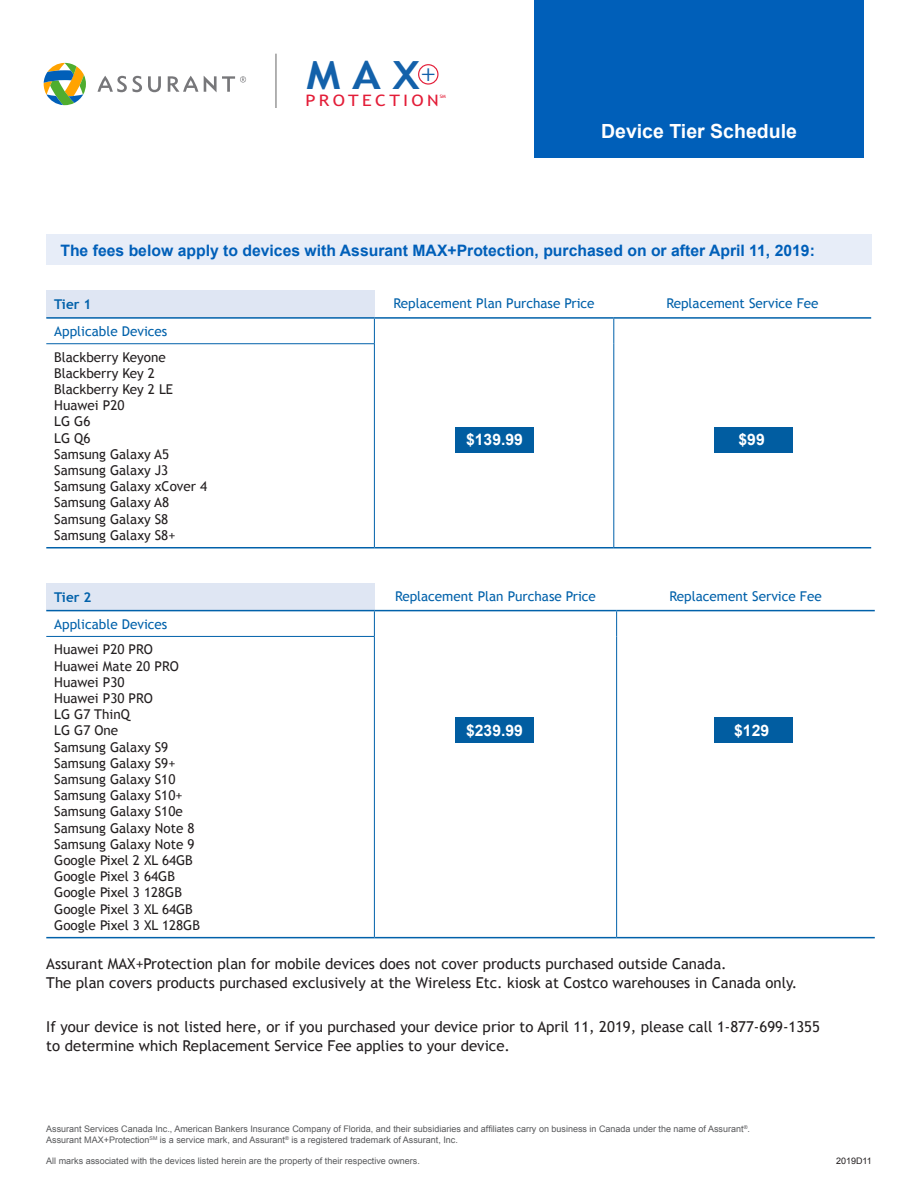
<style>
.page{position:relative;width:918px;height:1188px;background:#fff}
.page>*{position:absolute;margin:0;border:0;box-sizing:border-box;transform-origin:0 0}
.t1{font:700 39px "Trebuchet MS";color:#1361aa;scale:1.16 1}
.t2{font:25.95px "Minion Pro";color:#1361aa}
.t3{font:700 19.5px "Arial";color:#fff}
.t4{font:15.9px "Trebuchet MS";letter-spacing:.18em;color:#e31d38;scale:1.15 1}
.t5{font:700 15.75px "Arial";color:#005fb9}
.t6{font:700 15.75px "Arial";color:#fff}
.copy_block_2{font:15px/19.5px "Trebuchet MS";color:#231f20}
.t7{font:13.5px "Trebuchet MS";color:#231f20}
.t8{font:13.5px "Trebuchet MS";color:#0161aa}
.t9{font:700 13.5px "Trebuchet MS";color:#0161aa}
.t10{font:9px "Arial";color:#57585a}
.t11{font:9px "Arial";color:#231f20}
.t12{font:4.65px "Trebuchet MS";color:#e31d36;scale:1.15 1}
</style>
<div class="page">
<div style="left:418px;top:64px;width:21px;height:21px;border:1px solid #e31d38;border-radius:50%"></div>
<hr style="left:276px;top:54px;width:1px;height:54px;background:#666">
<svg style="left:148px;top:76px;width:13px;height:16px"></svg>
<svg style="left:98px;top:76px;width:44px;height:16px"></svg>
<svg style="left:168px;top:76px;width:30px;height:16px"></svg>
<svg style="left:44px;top:63px;width:42px;height:42px"></svg>
<svg style="left:204px;top:76px;width:42px;height:16px"></svg>
<div style="left:534px;top:0;width:330px;height:158px;background:#005fb9"></div>
<div style="left:46px;top:235px;width:826px;height:30px;background:#e7edf8"></div>
<div style="left:46px;top:290px;width:328px;height:28px;background:#dfe6f3"></div>
<hr style="left:46px;top:317px;width:328px;height:2px;background:#0161aa">
<hr style="left:374px;top:317px;width:240px;height:2px;background:#0161aa">
<hr style="left:614px;top:317px;width:257px;height:2px;background:#0161aa">
<svg style="left:374px;top:319px;width:1px;height:25px"></svg>
<svg style="left:614px;top:319px;width:1px;height:25px"></svg>
<hr style="left:374px;top:344px;width:1px;height:203px;background:#0161aa">
<hr style="left:614px;top:344px;width:1px;height:203px;background:#0161aa">
<hr style="left:46px;top:343px;width:328px;height:1px;background:#0161aa">
<hr style="left:46px;top:547px;width:328px;height:1px;background:#0161aa">
<hr style="left:374px;top:547px;width:240px;height:1px;background:#0161aa">
<hr style="left:614px;top:547px;width:257px;height:1px;background:#0161aa">
<div style="left:46px;top:583px;width:328px;height:28px;background:#dfe6f3"></div>
<hr style="left:46px;top:610px;width:328px;height:1px;background:#0161aa">
<hr style="left:374px;top:610px;width:243px;height:1px;background:#0161aa">
<hr style="left:617px;top:610px;width:258px;height:1px;background:#0161aa">
<svg style="left:374px;top:611px;width:1px;height:25px"></svg>
<svg style="left:616px;top:611px;width:1px;height:25px"></svg>
<hr style="left:374px;top:636px;width:1px;height:301px;background:#0161aa">
<hr style="left:616px;top:636px;width:1px;height:301px;background:#0161aa">
<hr style="left:46px;top:636px;width:328px;height:1px;background:#0161aa">
<hr style="left:46px;top:937px;width:328px;height:1px;background:#0161aa">
<hr style="left:374px;top:937px;width:243px;height:1px;background:#0161aa">
<hr style="left:617px;top:937px;width:258px;height:1px;background:#0161aa">
<div style="left:715px;top:427px;width:78px;height:25px;background:#015da1"></div>
<div style="left:715px;top:717px;width:78px;height:26px;background:#015da1"></div>
<div style="left:456px;top:427px;width:78px;height:25px;background:#015da1"></div>
<div style="left:456px;top:717px;width:78px;height:26px;background:#015da1"></div>
<h1 class="t1" style="left:307px;top:50px;width:99px">MAX</h1>
<p class="t4" style="left:305px;top:91px;width:117px">PROTECTION</p>
<h2 class="t2" style="left:421px;top:55px;width:17px">+</h2>
<p class="t12" style="left:440px;top:94px;width:7px">SM</p>
<p class="t3" style="left:601px;top:119px;width:197px">Device Tier Schedule</p>
<p class="t5" style="left:60px;top:240px;width:756px">The fees below apply to devices with Assurant MAX+Protection, purchased on or after April 11, 2019:</p>
<p class="t9" style="left:54px;top:296px;width:39px">Tier 1</p>
<p class="t8" style="left:394px;top:296px;width:202px">Replacement Plan Purchase Price</p>
<p class="t8" style="left:666px;top:296px;width:154px">Replacement Service Fee</p>
<p class="t8" style="left:54px;top:323px;width:115px">Applicable Devices</p>
<p class="t7" style="left:54px;top:349px;width:113px">Blackberry Keyone</p>
<p class="t7" style="left:54px;top:365px;width:102px">Blackberry Key 2</p>
<p class="t7" style="left:54px;top:381px;width:120px">Blackberry Key 2 LE</p>
<p class="t7" style="left:54px;top:397px;width:72px">Huawei P20</p>
<p class="t7" style="left:54px;top:414px;width:38px">LG G6</p>
<p class="t7" style="left:54px;top:430px;width:38px">LG Q6</p>
<p class="t7" style="left:54px;top:446px;width:116px">Samsung Galaxy A5</p>
<p class="t7" style="left:54px;top:462px;width:116px">Samsung Galaxy J3</p>
<p class="t7" style="left:54px;top:478px;width:155px">Samsung Galaxy xCover 4</p>
<p class="t7" style="left:54px;top:495px;width:116px">Samsung Galaxy A8</p>
<p class="t7" style="left:54px;top:511px;width:116px">Samsung Galaxy S8</p>
<p class="t7" style="left:54px;top:527px;width:123px">Samsung Galaxy S8+</p>
<p class="t6" style="left:466px;top:429px;width:58px">$139.99</p>
<p class="t6" style="left:739px;top:429px;width:28px">$99</p>
<p class="t9" style="left:54px;top:589px;width:39px">Tier 2</p>
<p class="t8" style="left:395px;top:588px;width:202px">Replacement Plan Purchase Price</p>
<p class="t8" style="left:670px;top:588px;width:154px">Replacement Service Fee</p>
<p class="t8" style="left:54px;top:616px;width:115px">Applicable Devices</p>
<p class="t7" style="left:54px;top:642px;width:100px">Huawei P20 PRO</p>
<p class="t7" style="left:54px;top:658px;width:126px">Huawei Mate 20 PRO</p>
<p class="t7" style="left:54px;top:674px;width:72px">Huawei P30</p>
<p class="t7" style="left:54px;top:690px;width:100px">Huawei P30 PRO</p>
<p class="t7" style="left:54px;top:706px;width:77px">LG G7 ThinQ</p>
<p class="t7" style="left:54px;top:723px;width:66px">LG G7 One</p>
<p class="t7" style="left:54px;top:739px;width:116px">Samsung Galaxy S9</p>
<p class="t7" style="left:54px;top:755px;width:123px">Samsung Galaxy S9+</p>
<p class="t7" style="left:54px;top:771px;width:123px">Samsung Galaxy S10</p>
<p class="t7" style="left:54px;top:787px;width:130px">Samsung Galaxy S10+</p>
<p class="t7" style="left:54px;top:804px;width:130px">Samsung Galaxy S10e</p>
<p class="t7" style="left:54px;top:820px;width:142px">Samsung Galaxy Note 8</p>
<p class="t7" style="left:54px;top:836px;width:142px">Samsung Galaxy Note 9</p>
<p class="t7" style="left:54px;top:852px;width:140px">Google Pixel 2 XL 64GB</p>
<p class="t7" style="left:54px;top:868px;width:122px">Google Pixel 3 64GB</p>
<p class="t7" style="left:54px;top:885px;width:129px">Google Pixel 3 128GB</p>
<p class="t7" style="left:54px;top:901px;width:140px">Google Pixel 3 XL 64GB</p>
<p class="t7" style="left:54px;top:917px;width:147px">Google Pixel 3 XL 128GB</p>
<p class="copy_block_2" style="left:46px;top:954px;width:753px">Assurant MAX+Protection plan for mobile devices does not cover products purchased outside Canada.<br>The plan covers products purchased exclusively at the Wireless Etc. kiosk at Costco warehouses in Canada only.</p>
<p class="copy_block_2" style="left:46px;top:1017px;width:775px">If your device is not listed here, or if you purchased your device prior to April 11, 2019, please call 1-877-699-1355 to determine which Replacement Service Fee applies to your device.</p>
<p class="t6" style="left:466px;top:720px;width:58px">$239.99</p>
<p class="t6" style="left:734px;top:720px;width:37px">$129</p>
<p class="t10" style="left:46px;top:1123px;width:705px">Assurant Services Canada Inc., American Bankers Insurance Company of Florida, and their subsidiaries and affiliates carry on business in Canada under the name of Assurant<sup>®</sup>.</p>
<p class="t10" style="left:46px;top:1134px;width:413px">Assurant MAX+Protection<sup>SM</sup> is a service mark, and Assurant<sup>®</sup> is a registered trademark of Assurant, Inc.</p>
<p class="t10" style="left:46px;top:1155px;width:375px">All marks associated with the devices listed herein are the property of their respective owners.</p>
<p class="t11" style="left:836px;top:1155px;width:37px">2019D11</p>
</div>
